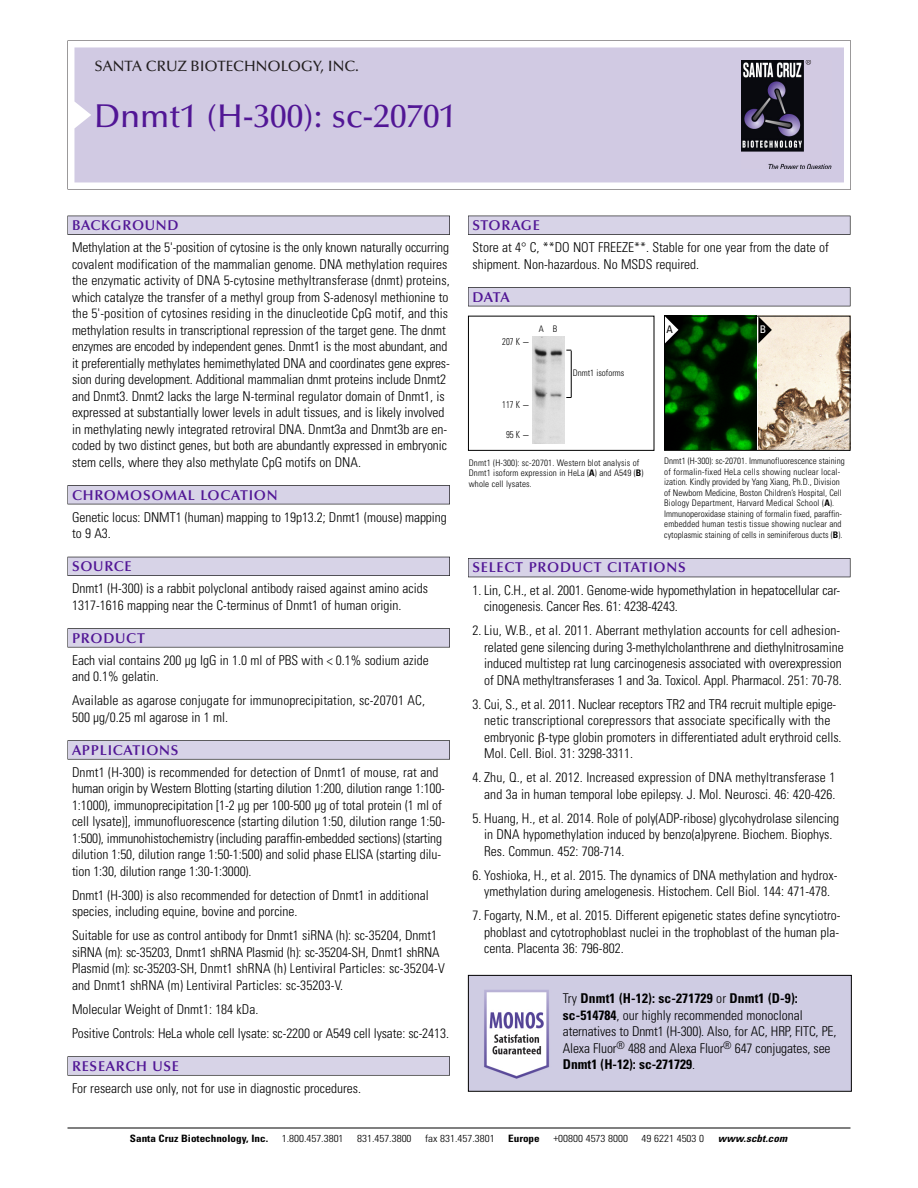
<style>
.page{position:relative;width:918px;height:1188px;background:#fff}
.page>*{position:absolute;margin:0;border:0;box-sizing:border-box;transform-origin:0 0}
.t1{font:500 33px "Optima";color:#511695}
.t2{font:500 15px "Optima";color:#231f20}
.t3{font:600 14.25px "Optima";letter-spacing:.05em;color:#511695}
.t4{font:300 condensed 13.5px/16.5px "Univers";color:#000}
.t5{font:condensed 10.5px "Univers";color:#000}
.t6{font:condensed 10.5px "Univers";color:#fff}
.t7{font:300 condensed 10.2px "Univers";color:#000;scale:1.1 1}
.t8{font:700 condensed 10.2px "Univers";color:#000;scale:1.1 1}
.t9{font:italic 700 condensed 10.2px "Univers";letter-spacing:.005em;color:#000;scale:1.1 1}
.t10{font:300 condensed 9.75px "Univers";color:#000;scale:.87 1}
.t11{font:300 condensed 9px/10.5px "Univers";color:#000}
.s1{font-weight:700}
</style>
<div class="page">
<svg style="left:68px;top:40px;width:783px;height:149px"></svg>
<div style="left:74px;top:47px;width:770px;height:135px;background:#d1cae3"></div>
<img style="left:741px;top:60px;width:90px;height:108px">
<div style="left:68px;top:216px;width:382px;height:19px;background:#525155"></div>
<div style="left:68px;top:216px;width:381px;height:18px;background:#d7d3e7"></div>
<div style="left:68px;top:485px;width:382px;height:19px;background:#525155"></div>
<div style="left:68px;top:486px;width:381px;height:18px;background:#d7d3e7"></div>
<div style="left:68px;top:557px;width:382px;height:19px;background:#525158"></div>
<div style="left:68px;top:557px;width:381px;height:18px;background:#d7d3e7"></div>
<div style="left:68px;top:628px;width:382px;height:19px;background:#575759"></div>
<div style="left:68px;top:629px;width:381px;height:18px;background:#d7d3e7"></div>
<svg style="left:68px;top:740px;width:382px;height:20px"></svg>
<div style="left:68px;top:741px;width:381px;height:18px;background:#d7d3e7"></div>
<div style="left:68px;top:1056px;width:382px;height:20px;background:#626263"></div>
<div style="left:68px;top:1057px;width:381px;height:18px;background:#d7d3e7"></div>
<div style="left:468px;top:216px;width:382px;height:19px;background:#525155"></div>
<div style="left:468px;top:216px;width:382px;height:18px;background:#d7d3e7"></div>
<div style="left:468px;top:287px;width:382px;height:19px;background:#525155"></div>
<div style="left:468px;top:288px;width:382px;height:18px;background:#d7d3e7"></div>
<div style="left:468px;top:558px;width:382px;height:19px;background:#525158"></div>
<div style="left:468px;top:559px;width:382px;height:18px;background:#d7d3e7"></div>
<hr style="left:68px;top:1128px;width:782px;height:1px;background:#000">
<div style="left:468px;top:316px;width:186px;height:135px;border:1px solid #000"></div>
<img style="left:533px;top:336px;width:31px;height:107px">
<hr style="left:571px;top:351px;width:1px;height:47px;background:#000">
<img style="left:758px;top:318px;width:90px;height:131px">
<img style="left:666px;top:318px;width:90px;height:131px">
<div style="left:664px;top:316px;width:186px;height:135px;border:1px solid #000"></div>
<svg style="left:758px;top:316px;width:14px;height:27px"></svg>
<svg style="left:665px;top:316px;width:13px;height:27px"></svg>
<img style="left:470px;top:977px;width:380px;height:113px">
<div style="left:468px;top:975px;width:384px;height:117px;border:1px solid #000"></div>
<p class="t2" style="left:94px;top:61px;width:266px">SANTA CRUZ BIOTECHNOLOGY, INC.</p>
<h1 class="t1" style="left:94px;top:103px;width:363px">Dnmt1 (H-300): sc-20701</h1>
<p class="t3" style="left:72px;top:219px;width:108px">BACKGROUND</p>
<p class="t4" style="left:72px;top:240px;width:379px">Methylation at the 5'-position of cytosine is the only known naturally occurring covalent modification of the mammalian genome. DNA methylation requires the enzymatic activity of DNA 5-cytosine methyltransferase (dnmt) proteins, which catalyze the transfer of a methyl group from S-adenosyl methionine to the 5'-position of cytosines residing in the dinucleotide CpG motif, and this methylation results in transcriptional repression of the target gene. The dnmt enzymes are encoded by independent genes. Dnmt1 is the most abundant, and it preferentially methylates hemimethylated DNA and coordinates gene expres&shy;sion during development. Additional mammalian dnmt proteins include Dnmt2 and Dnmt3. Dnmt2 lacks the large N-terminal regulator domain of Dnmt1, is expressed at substantially lower levels in adult tissues, and is likely involved in methylating newly integrated retroviral DNA. Dnmt3a and Dnmt3b are en&shy;coded by two distinct genes, but both are abundantly expressed in embryonic stem cells, where they also methylate CpG motifs on DNA.</p>
<p class="t3" style="left:72px;top:489px;width:207px">CHROMOSOMAL LOCATION</p>
<p class="t4" style="left:72px;top:510px;width:376px">Genetic locus: DNMT1 (human) mapping to 19p13.2; Dnmt1 (mouse) mapping to 9 A3.</p>
<p class="t3" style="left:72px;top:561px;width:61px">SOURCE</p>
<p class="t4" style="left:72px;top:581px;width:357px">Dnmt1 (H-300) is a rabbit polyclonal antibody raised against amino acids<br>1317-1616 mapping near the C-terminus of Dnmt1 of human origin.</p>
<p class="t3" style="left:72px;top:632px;width:74px">PRODUCT</p>
<p class="t4" style="left:72px;top:653px;width:358px">Each vial contains 200 µg IgG in 1.0 ml of PBS with &lt; 0.1% sodium azide and 0.1% gelatin.</p>
<p class="t4" style="left:72px;top:693px;width:355px">Available as agarose conjugate for immunoprecipitation, sc-20701 AC,<br>500 µg/0.25 ml agarose in 1 ml.</p>
<p class="t3" style="left:72px;top:744px;width:108px">APPLICATIONS</p>
<p class="t4" style="left:72px;top:765px;width:375px">Dnmt1 (H-300) is recommended for detection of Dnmt1 of mouse, rat and human origin by Western Blotting (starting dilution 1:200, dilution range 1:100- 1:1000), immunoprecipitation [1-2 µg per 100-500 µg of total protein (1 ml of cell lysate)], immunofluorescence (starting dilution 1:50, dilution range 1:50- 1:500), immunohistochemistry (including paraffin-embedded sections) (starting dilution 1:50, dilution range 1:50-1:500) and solid phase ELISA (starting dilu&shy;tion 1:30, dilution range 1:30-1:3000).</p>
<p class="t4" style="left:72px;top:888px;width:358px">Dnmt1 (H-300) is also recommended for detection of Dnmt1 in additional species, including equine, bovine and porcine.</p>
<p class="t4" style="left:72px;top:928px;width:374px">Suitable for use as control antibody for Dnmt1 siRNA (h): sc-35204, Dnmt1 siRNA (m): sc-35203, Dnmt1 shRNA Plasmid (h): sc-35204-SH, Dnmt1 shRNA Plasmid (m): sc-35203-SH, Dnmt1 shRNA (h) Lentiviral Particles: sc-35204-V and Dnmt1 shRNA (m) Lentiviral Particles: sc-35203-V.</p>
<p class="t4" style="left:72px;top:998px;width:379px;line-height:24px">Molecular Weight of Dnmt1: 184 kDa.<br>Positive Controls: HeLa whole cell lysate: sc-2200 or A549 cell lysate: sc-2413.</p>
<p class="t3" style="left:72px;top:1060px;width:109px">RESEARCH USE</p>
<p class="t4" style="left:72px;top:1081px;width:290px">For research use only, not for use in diagnostic procedures.</p>
<p class="t3" style="left:473px;top:219px;width:69px">STORAGE</p>
<p class="t4" style="left:473px;top:240px;width:358px">Store at 4° C, **DO NOT FREEZE**. Stable for one year from the date of shipment. Non-hazardous. No MSDS required.</p>
<p class="t3" style="left:473px;top:291px;width:39px">DATA</p>
<p class="t10" style="left:502px;top:337px;width:33px">207 K -</p>
<p class="t11" style="left:539px;top:324px;width:20px">A B</p>
<p class="t10" style="left:502px;top:401px;width:33px">117 K -</p>
<p class="t10" style="left:506px;top:431px;width:29px">95K-</p>
<p class="t11" style="left:573px;top:369px;width:53px">Dnmt1 isoforms</p>
<p class="t11" style="left:469px;top:458px;width:176px">Dnmt1 (H-300): sc-20701. Western blot analysis of<br>Dnmt1 isoform expression in HeLa (<span class="s1">A</span>) and A549 (<span class="s1">B</span>) whole cell lysates.</p>
<p class="t5" style="left:667px;top:325px;width:8px">A</p>
<p class="t6" style="left:760px;top:325px;width:8px">B</p>
<p class="t11" style="left:664px;top:457px;width:182px">Dnmt1 (H-300): sc-20701. Immunofluorescence staining of formalin-fixed HeLa cells showing nuclear local&shy;ization. Kindly provided by Yang Xiang, Ph.D., Division of Newborn Medicine, Boston Children’s Hospital, Cell Biology Department, Harvard Medical School (<span class="s1">A</span>).<br>Immunoperoxidase staining of formalin fixed, paraffin&shy;embedded human testis tissue showing nuclear and cytoplasmic staining of cells in seminiferous ducts (<span class="s1">B</span>).</p>
<p class="t3" style="left:473px;top:562px;width:215px">SELECT PRODUCT CITATIONS</p>
<p class="t4" style="left:484px;top:583px;width:358px;text-indent:-12px">1. Lin, C.H., et al. 2001. Genome-wide hypomethylation in hepatocellular car&shy;cinogenesis. Cancer Res. 61: 4238-4243.</p>
<p class="t4" style="left:484px;top:623px;width:361px;text-indent:-12px">2. Liu, W.B., et al. 2011. Aberrant methylation accounts for cell adhesion&shy;related gene silencing during 3-methylcholanthrene and diethylnitrosamine induced multistep rat lung carcinogenesis associated with overexpression of DNA methyltransferases 1 and 3a. Toxicol. Appl. Pharmacol. 251: 70-78.</p>
<p class="t4" style="left:484px;top:697px;width:359px;text-indent:-12px">3. Cui, S., et al. 2011. Nuclear receptors TR2 and TR4 recruit multiple epige&shy;netic transcriptional corepressors that associate specifically with the embryonic -type globin promoters in differentiated adult erythroid cells.<br>Mol. Cell. Biol. 31: 3298-3311.</p>
<p class="t4" style="left:473px;top:770px;width:365px;text-align:right">4. Zhu, Q., et al. 2012. Increased expression of DNA methyltransferase 1 and 3a in human temporal lobe epilepsy. J. Mol. Neurosci. 46: 420-426.</p>
<p class="t4" style="left:484px;top:811px;width:356px;text-indent:-12px">5. Huang, H., et al. 2014. Role of poly(ADP-ribose) glycohydrolase silencing in DNA hypomethylation induced by benzo(a)pyrene. Biochem. Biophys.<br>Res. Commun. 452: 708-714.</p>
<p class="t4" style="left:473px;top:868px;width:366px;text-align:center">6. Yoshioka, H., et al. 2015. The dynamics of DNA methylation and hydrox&shy;ymethylation during amelogenesis. Histochem. Cell Biol. 144: 471-478.</p>
<p class="t4" style="left:484px;top:908px;width:358px;text-align:justify;text-indent:-12px">7. Fogarty, N.M., et al. 2015. Different epigenetic states define syncytiotro&shy;phoblast and cytotrophoblast nuclei in the trophoblast of the human pla&shy;centa. Placenta 36: 796-802.</p>
<p class="t4" style="left:563px;top:991px;width:275px">Try <span class="s1">Dnmt1 (H-12): sc-271729</span> or <span class="s1">Dnmt1 (D-9): sc-514784</span>, our highly recommended monoclonal aternatives to Dnmt1 (H-300). Also, for AC, HRP, FITC, PE, Alexa Fluor<sup>®</sup> 488 and Alexa Fluor<sup>®</sup> 647 conjugates, see <span class="s1">Dnmt1 (H-12): sc-271729</span>.</p>
<p class="t8" style="left:130px;top:1135px;width:127px">Santa Cruz Biotechnology, Inc.</p>
<p class="t7" style="left:282px;top:1135px;width:58px">1.800.457.3801</p>
<p class="t7" style="left:357px;top:1135px;width:51px">831.457.3800</p>
<p class="t7" style="left:425px;top:1135px;width:65px">fax 831.457.3801</p>
<p class="t8" style="left:508px;top:1135px;width:30px">Europe</p>
<p class="t7" style="left:553px;top:1135px;width:69px">+00800 4573 8000</p>
<p class="t7" style="left:642px;top:1135px;width:58px">49 6221 4503 0</p>
<p class="t9" style="left:718px;top:1135px;width:64px">www.scbt.com</p>
</div>
